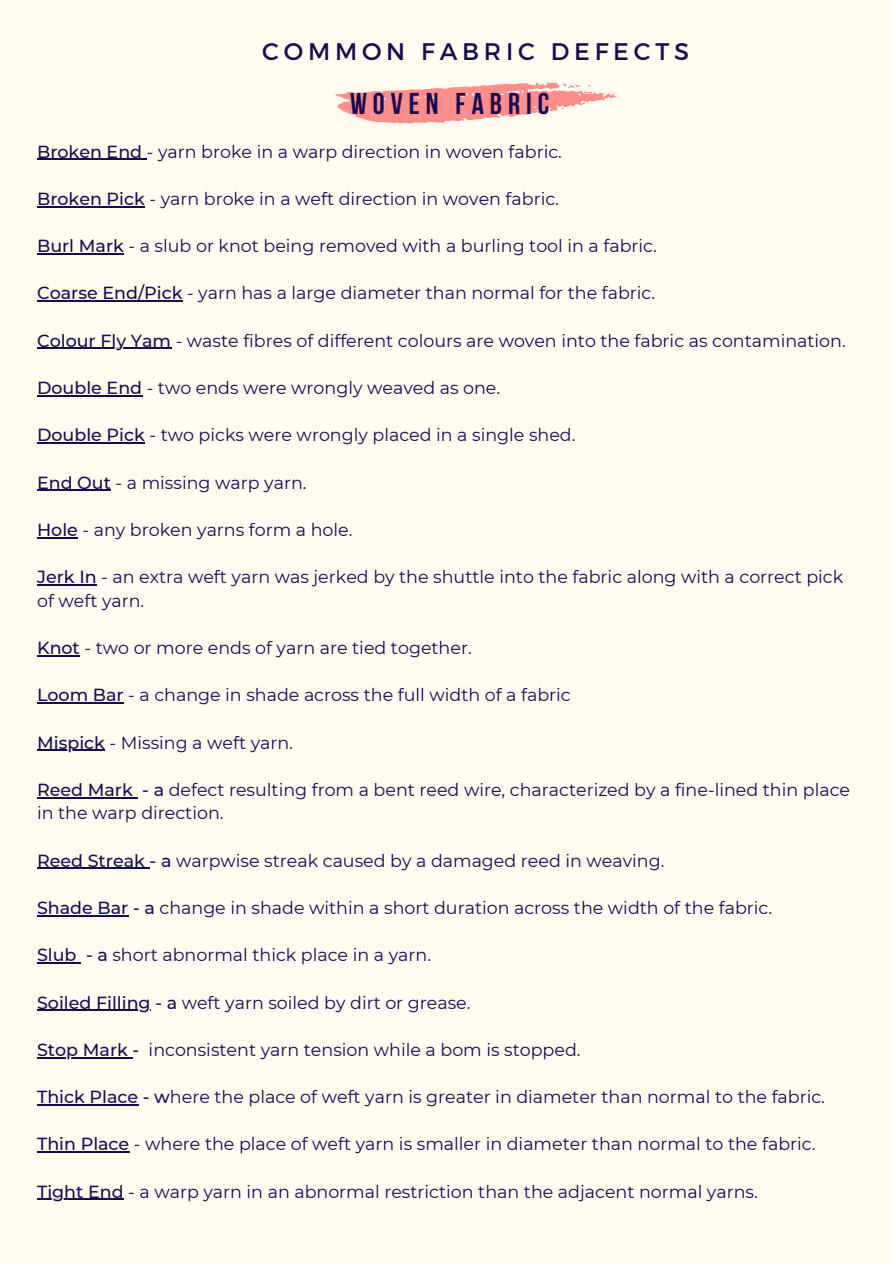
<style>
.page{position:relative;width:893px;height:1264px;background:#fff}
.page>*{position:absolute;margin:0;border:0;box-sizing:border-box;transform-origin:0 0}
.t1{font:700 30px "Bebas Neue";letter-spacing:.2em;color:#160c54}
.t2{font:24px "Montserrat";letter-spacing:.2em;color:#160c54}
.t3{font:17.4px/23.7px "Montserrat";color:#160c54}
.s1{font-weight:500}
</style>
<div class="page">
<div style="left:0;top:0;width:892px;height:1263px;background:#fffbef"></div>
<hr style="left:37px;top:159px;width:110px;height:1px;background:#160c54">
<hr style="left:37px;top:206px;width:108px;height:1px;background:#160c54">
<hr style="left:37px;top:253px;width:87px;height:1px;background:#160c54">
<hr style="left:37px;top:300px;width:145px;height:2px;background:#160c54">
<hr style="left:37px;top:348px;width:134px;height:1px;background:#160c54">
<hr style="left:37px;top:395px;width:105px;height:1px;background:#160c54">
<hr style="left:37px;top:442px;width:108px;height:1px;background:#160c54">
<hr style="left:37px;top:489px;width:74px;height:2px;background:#160c54">
<hr style="left:37px;top:537px;width:41px;height:1px;background:#160c54">
<hr style="left:37px;top:584px;width:60px;height:1px;background:#160c54">
<hr style="left:37px;top:655px;width:43px;height:1px;background:#160c54">
<hr style="left:37px;top:702px;width:87px;height:1px;background:#160c54">
<hr style="left:37px;top:749px;width:68px;height:1px;background:#160c54">
<hr style="left:37px;top:797px;width:96px;height:1px;background:#160c54">
<hr style="left:37px;top:867px;width:113px;height:2px;background:#160c54">
<hr style="left:37px;top:915px;width:91px;height:1px;background:#160c54">
<hr style="left:37px;top:962px;width:40px;height:1px;background:#160c54">
<hr style="left:37px;top:1009px;width:114px;height:1px;background:#160c54">
<hr style="left:37px;top:1056px;width:96px;height:2px;background:#160c54">
<hr style="left:37px;top:1104px;width:101px;height:1px;background:#160c54">
<hr style="left:37px;top:1151px;width:92px;height:1px;background:#160c54">
<hr style="left:37px;top:1198px;width:87px;height:1px;background:#160c54">
<svg style="left:335px;top:83px;width:281px;height:41px"></svg>
<p class="t2" style="left:262px;top:36px;width:428px">COMMON FABRIC DEFECTS</p>
<p class="t1" style="left:350px;top:92px;width:201px">WOVEN FABRIC</p>
<p class="t3" style="left:37px;top:139px;width:526px"><span class="s1">Broken End</span> - yarn broke in a warp direction in woven fabric.</p>
<p class="t3" style="left:37px;top:187px;width:523px"><span class="s1">Broken Pick</span> - yarn broke in a weft direction in woven fabric.</p>
<p class="t3" style="left:37px;top:234px;width:621px"><span class="s1">Burl Mark</span> - a slub or knot being removed with a burling tool in a fabric.</p>
<p class="t3" style="left:37px;top:281px;width:619px"><span class="s1">Coarse End/Pick</span> - yarn has a large diameter than normal for the fabric.</p>
<p class="t3" style="left:37px;top:328px;width:810px"><span class="s1">Colour Fly Yam</span> - waste fibres of different colours are woven into the fabric as contamination.</p>
<p class="t3" style="left:37px;top:376px;width:464px"><span class="s1">Double End</span> - two ends were wrongly weaved as one.</p>
<p class="t3" style="left:37px;top:423px;width:540px"><span class="s1">Double Pick</span> - two picks were wrongly placed in a single shed.</p>
<p class="t3" style="left:37px;top:470px;width:271px"><span class="s1">End Out</span> - a missing warp yarn.</p>
<p class="t3" style="left:37px;top:517px;width:317px"><span class="s1">Hole</span> - any broken yarns form a hole.</p>
<p class="t3" style="left:37px;top:565px;width:807px"><span class="s1">Jerk In</span> - an extra weft yarn was jerked by the shuttle into the fabric along with a correct pick of weft yarn.</p>
<p class="t3" style="left:37px;top:636px;width:436px"><span class="s1">Knot</span> - two or more ends of yarn are tied together.</p>
<p class="t3" style="left:37px;top:683px;width:535px"><span class="s1">Loom Bar</span> - a change in shade across the full width of a fabric</p>
<p class="t3" style="left:37px;top:730px;width:257px"><span class="s1">Mispick</span> - Missing a weft yarn.</p>
<p class="t3" style="left:37px;top:777px;width:814px"><span class="s1">Reed Mark - a</span> defect resulting from a bent reed wire, characterized by a fine-lined thin place in the warp direction.</p>
<p class="t3" style="left:37px;top:848px;width:628px"><span class="s1">Reed Streak - a</span> warpwise streak caused by a damaged reed in weaving.</p>
<p class="t3" style="left:37px;top:895px;width:736px"><span class="s1">Shade Bar - a</span> change in shade within a short duration across the width of the fabric.</p>
<p class="t3" style="left:37px;top:943px;width:395px"><span class="s1">Slub - a</span> short abnormal thick place in a yarn.</p>
<p class="t3" style="left:37px;top:990px;width:435px"><span class="s1">Soiled Filling - a</span> weft yarn soiled by dirt or grease.</p>
<p class="t3" style="left:37px;top:1037px;width:545px"><span class="s1">Stop Mark -</span> inconsistent yarn tension while a bom is stopped.</p>
<p class="t3" style="left:37px;top:1084px;width:789px"><span class="s1">Thick Place - w</span>here the place of weft yarn is greater in diameter than normal to the fabric.</p>
<p class="t3" style="left:37px;top:1132px;width:779px"><span class="s1">Thin Place</span> - where the place of weft yarn is smaller in diameter than normal to the fabric.</p>
<p class="t3" style="left:37px;top:1179px;width:722px"><span class="s1">Tight End</span> - a warp yarn in an abnormal restriction than the adjacent normal yarns.</p>
</div>
